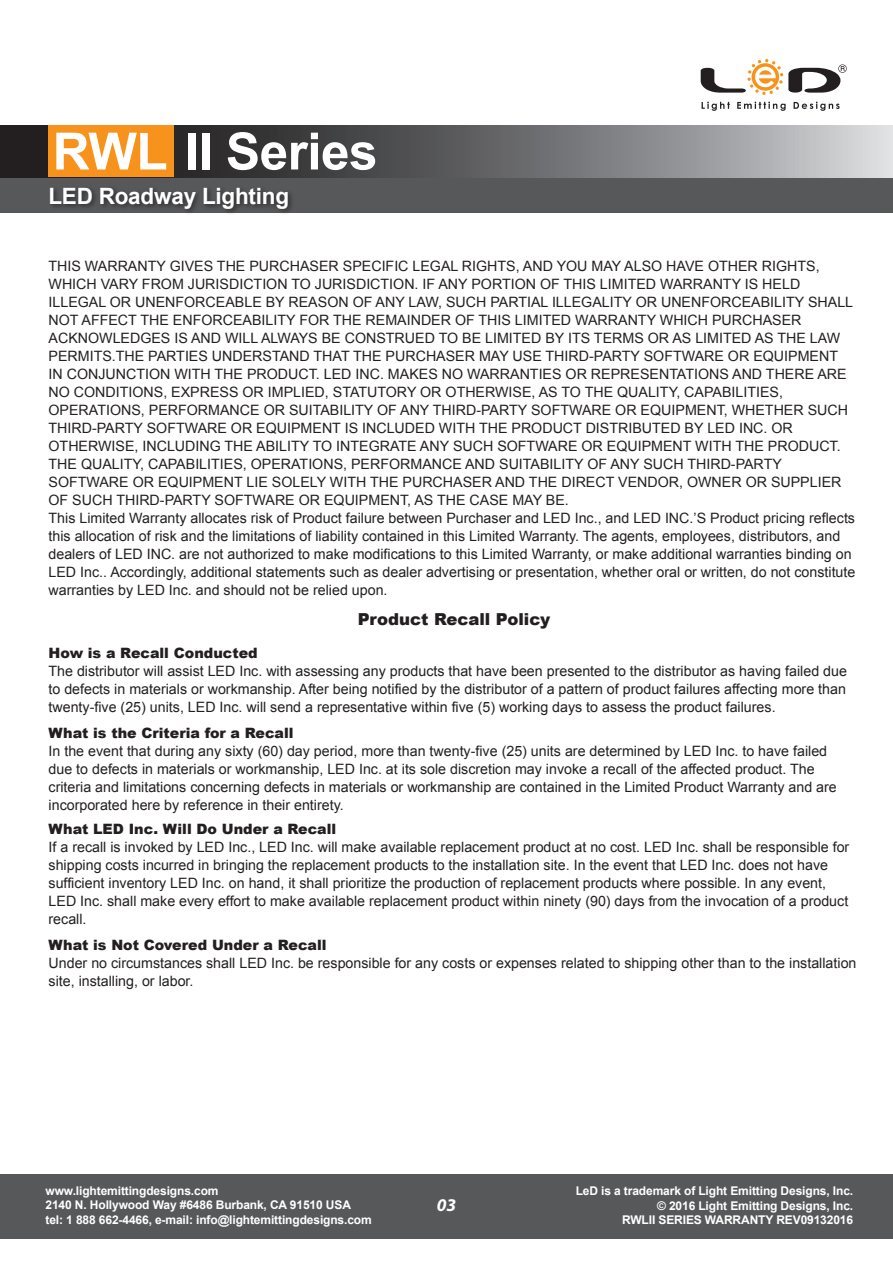
<style>
.page{position:relative;width:893px;height:1263px;background:#fff}
.page>*{position:absolute;margin:0;border:0;box-sizing:border-box;transform-origin:0 0}
.t1{font:700 51.45px "Arial";letter-spacing:-.01em;color:#fff}
.t2{font:700 22.5px "Arial";letter-spacing:-.01em;color:#fff}
.t3{font:italic 700 18px "Myriad Pro";color:#fff}
.t4{font:900 16.5px "Arial";color:#231f20}
.t5{font:14.25px/18px "Arial";color:#231f20}
.t6{font:900 14.25px "Arial";color:#231f20}
.t7{font:700 12px/14.4px "Arial";letter-spacing:-.01em;color:#fff;text-align:right}
</style>
<div class="page">
<div style="left:0;top:177px;width:893px;height:36px;background:#57585a"></div>
<svg style="left:0;top:125px;width:893px;height:52px;background:#6f6f70"></svg>
<div style="left:0;top:1174px;width:893px;height:64px;background:#57585a"></div>
<div style="left:49px;top:125px;width:125px;height:52px;background:#f7931d"></div>
<svg style="left:701px;top:59px;width:146px;height:36px"></svg>
<svg style="left:702px;top:102px;width:28px;height:9px"></svg>
<svg style="left:737px;top:102px;width:49px;height:9px"></svg>
<svg style="left:794px;top:102px;width:46px;height:9px"></svg>
<h1 class="t1" style="left:53px;top:117px;width:327px">RWL II Series</h1>
<h2 class="t2" style="left:48px;top:181px;width:242px">LED Roadway Lighting</h2>
<p class="t5" style="left:49px;top:258px;width:808px">THIS WARRANTY GIVES THE PURCHASER SPECIFIC LEGAL RIGHTS, AND YOU MAY ALSO HAVE OTHER RIGHTS, WHICH VARY FROM JURISDICTION TO JURISDICTION. IF ANY PORTION OF THIS LIMITED WARRANTY IS HELD ILLEGAL OR UNENFORCEABLE BY REASON OF ANY LAW, SUCH PARTIAL ILLEGALITY OR UNENFORCEABILITY SHALL NOT AFFECT THE ENFORCEABILITY FOR THE REMAINDER OF THIS LIMITED WARRANTY WHICH PURCHASER ACKNOWLEDGES IS AND WILL ALWAYS BE CONSTRUED TO BE LIMITED BY ITS TERMS OR AS LIMITED AS THE LAW PERMITS.THE PARTIES UNDERSTAND THAT THE PURCHASER MAY USE THIRD-PARTY SOFTWARE OR EQUIPMENT IN CONJUNCTION WITH THE PRODUCT. LED INC. MAKES NO WARRANTIES OR REPRESENTATIONS AND THERE ARE NO CONDITIONS, EXPRESS OR IMPLIED, STATUTORY OR OTHERWISE, AS TO THE QUALITY, CAPABILITIES, OPERATIONS, PERFORMANCE OR SUITABILITY OF ANY THIRD-PARTY SOFTWARE OR EQUIPMENT, WHETHER SUCH THIRD-PARTY SOFTWARE OR EQUIPMENT IS INCLUDED WITH THE PRODUCT DISTRIBUTED BY LED INC. OR OTHERWISE, INCLUDING THE ABILITY TO INTEGRATE ANY SUCH SOFTWARE OR EQUIPMENT WITH THE PRODUCT.<br>THE QUALITY, CAPABILITIES, OPERATIONS, PERFORMANCE AND SUITABILITY OF ANY SUCH THIRD-PARTY SOFTWARE OR EQUIPMENT LIE SOLELY WITH THE PURCHASER AND THE DIRECT VENDOR, OWNER OR SUPPLIER OF SUCH THIRD-PARTY SOFTWARE OR EQUIPMENT, AS THE CASE MAY BE.<br>This Limited Warranty allocates risk of Product failure between Purchaser and LED Inc., and LED INC.’S Product pricing reflects this allocation of risk and the limitations of liability contained in this Limited Warranty. The agents, employees, distributors, and dealers of LED INC. are not authorized to make modifications to this Limited Warranty, or make additional warranties binding on LED Inc.. Accordingly, additional statements such as dealer advertising or presentation, whether oral or written, do not constitute warranties by LED Inc. and should not be relied upon.</p>
<p class="t4" style="left:358px;top:607px;width:194px">Product Recall Policy</p>
<p class="t6" style="left:49px;top:642px;width:211px">How is a Recall Conducted</p>
<p class="t5" style="left:49px;top:662px;width:800px;text-align:justify">The distributor will assist LED Inc. with assessing any products that have been presented to the distributor as having failed due to defects in materials or workmanship. After being notified by the distributor of a pattern of product failures affecting more than twenty-five (25) units, LED Inc. will send a representative within five (5) working days to assess the product failures.</p>
<p class="t6" style="left:49px;top:722px;width:247px">What is the Criteria for a Recall</p>
<p class="t5" style="left:49px;top:742px;width:790px">In the event that during any sixty (60) day period, more than twenty-five (25) units are determined by LED Inc. to have failed due to defects in materials or workmanship, LED Inc. at its sole discretion may invoke a recall of the affected product. The criteria and limitations concerning defects in materials or workmanship are contained in the Limited Product Warranty and are incorporated here by reference in their entirety.</p>
<p class="t6" style="left:49px;top:819px;width:289px">What LED Inc. Will Do Under a Recall</p>
<p class="t5" style="left:49px;top:838px;width:802px">If a recall is invoked by LED Inc., LED Inc. will make available replacement product at no cost. LED Inc. shall be responsible for shipping costs incurred in bringing the replacement products to the installation site. In the event that LED Inc. does not have sufficient inventory LED Inc. on hand, it shall prioritize the production of replacement products where possible. In any event, LED Inc. shall make every effort to make available replacement product within ninety (90) days from the invocation of a product recall.</p>
<p class="t6" style="left:49px;top:934px;width:279px">What is Not Covered Under a Recall</p>
<p class="t5" style="left:49px;top:954px;width:809px">Under no circumstances shall LED Inc. be responsible for any costs or expenses related to shipping other than to the installation site, installing, or labor.</p>
<p class="t7" style="left:46px;top:1184px;width:328px;text-align:left">www.lightemittingdesigns.com<br>2140 N. Hollywood Way #6486 Burbank, CA 91510 USA<br>tel: 1 888 662-4466, e-mail: info@lightemittingdesigns.com</p>
<p class="t3" style="left:437px;top:1194px;width:21px">03</p>
<p class="t7" style="left:576px;top:1184px;width:279px">LeD is a trademark of Light Emitting Designs, Inc. © 2016 Light Emitting Designs, Inc.<br>RWLII SERIES WARRANTY REV09132016</p>
</div>
